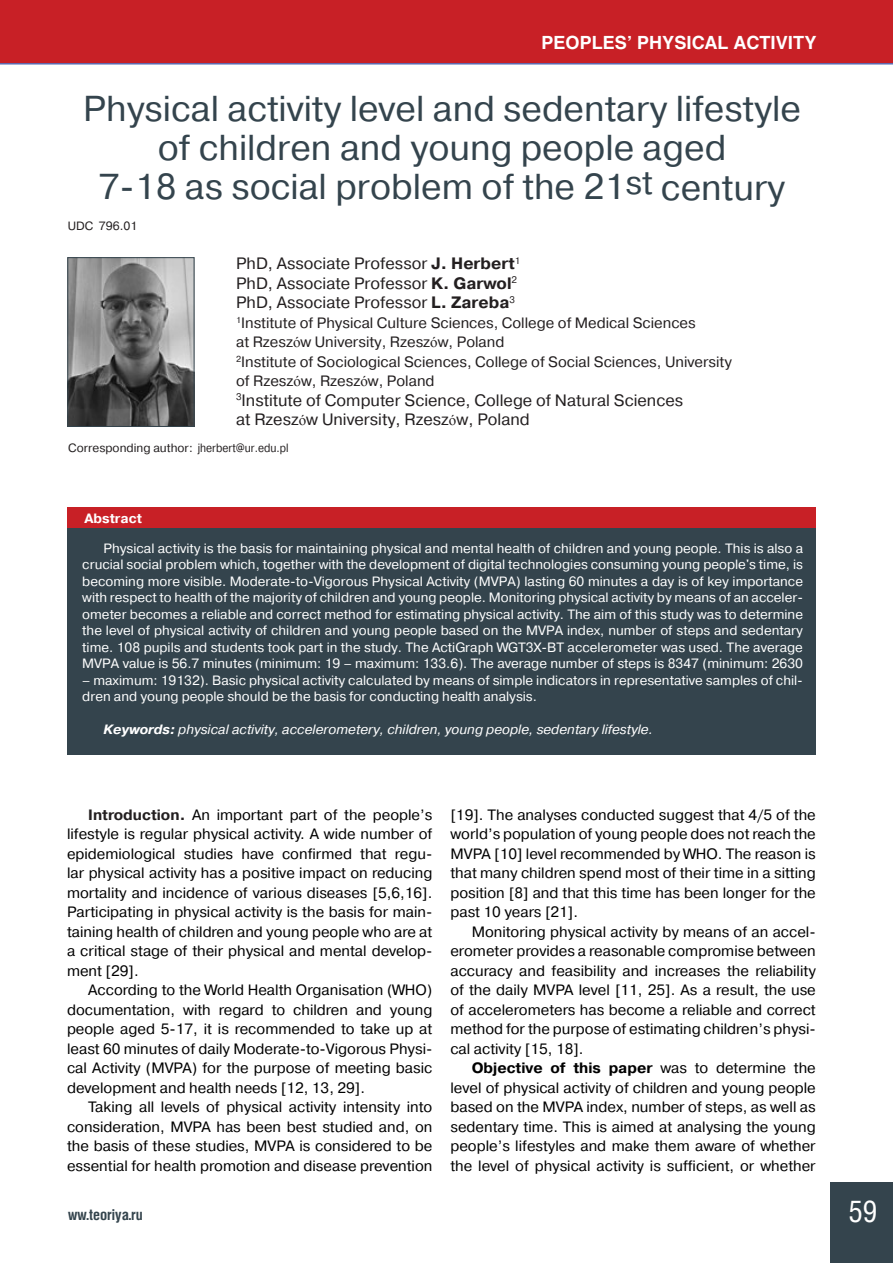
<style>
.page{position:relative;width:893px;height:1263px;background:#fff}
.page>*{position:absolute;margin:0;border:0;box-sizing:border-box;transform-origin:0 0}
.ЗАГОЛОВОК{font:36px/39px "Pragmatica C";color:#34444d;text-align:center}
.t1{font:30px "Helios Cond C";color:#fff}
.t2{font:700 18px "Helios C";color:#fff}
.АВТОР{font:16.5px "Pragmatica C";color:#231f20}
.ИНСТИТУТ{font:16.5px "Pragmatica C";color:#231f20}
.t3{font:15px/19.5px "Pragmatica C";color:#000;text-align:justify}
.ИНСТИТУТ-2{font:15px "Pragmatica C";color:#231f20}
.t4{font:700 15px "Helios Cond C";color:#34444d}
.АННОТАЦИЯ{font:13.5px/16.5px "Pragmatica C";color:#fff;text-align:justify}
.АННОТАЦИЯ-2{font:italic 13.5px "Pragmatica C";color:#fff}
.t5{font:700 13.5px "Pragmatica C";color:#fff}
.АДРЕС{font:12px "Pragmatica C";color:#231f20}
.s1{font-weight:700}
.s2{font-family:"Times New Roman"}
.s3{font-family:"Times New Roman";font-size:15px}
.s4{font-weight:700;color:#231f20}
</style>
<div class="page">
<div style="left:0;top:0;width:893px;height:64px;background:#c82026"></div>
<hr style="left:0;top:63px;width:893px;height:2px;background:#5d6cb3">
<div style="left:831px;top:1182px;width:62px;height:81px;background:#34444d"></div>
<div style="left:67px;top:507px;width:749px;height:21px;background:#c82026"></div>
<img style="left:69px;top:259px;width:123px;height:166px">
<div style="left:67px;top:257px;width:127px;height:170px;border:1px solid #34444d"></div>
<div style="left:67px;top:528px;width:749px;height:227px;background:#34444d"></div>
<p class="t2" style="left:542px;top:33px;width:276px">PEOPLES’ PHYSICAL ACTIVITY</p>
<p class="ЗАГОЛОВОК" style="left:83px;top:90px;width:719px">Physical activity level and sedentary lifestyle of children and young people aged</p>
<p class="ЗАГОЛОВОК" style="left:99px;top:168px;width:688px">7-18 as social problem of the 21<sup>st</sup> century</p>
<p class="АДРЕС" style="left:68px;top:220px;width:71px">UDC 796.01</p>
<p class="АВТОР" style="left:236px;top:254px;width:286px">PhD, Associate Professor <span class="s1">J. Herbert</span><sup>1</sup></p>
<p class="АВТОР" style="left:236px;top:274px;width:283px">PhD, Associate Professor <span class="s1">K. Garwol</span><sup>2</sup></p>
<p class="АВТОР" style="left:236px;top:293px;width:280px">PhD, Associate Professor <span class="s1">L. Zareba</span><sup>3</sup></p>
<p class="ИНСТИТУТ-2" style="left:236px;top:314px;width:461px"><sup>1</sup>Institute of Physical Culture Sciences, College of Medical Sciences</p>
<p class="ИНСТИТУТ-2" style="left:236px;top:334px;width:270px">at Rzesz<span class="s2">ó</span>w University, Rzesz<span class="s2">ó</span>w, Poland</p>
<p class="ИНСТИТУТ-2" style="left:236px;top:353px;width:497px"><sup>2</sup>Institute of Sociological Sciences, College of Social Sciences, University</p>
<p class="ИНСТИТУТ-2" style="left:236px;top:373px;width:200px">of Rzesz<span class="s2">ó</span>w, Rzesz<span class="s2">ó</span>w, Poland</p>
<p class="ИНСТИТУТ" style="left:236px;top:391px;width:449px"><sup>3</sup>Institute of Computer Science, College of Natural Sciences</p>
<p class="ИНСТИТУТ" style="left:236px;top:410px;width:295px">at Rzesz<span class="s3">ó</span>w University, Rzesz<span class="s3">ó</span>w, Poland</p>
<p class="АДРЕС" style="left:68px;top:441px;width:222px">Corresponding author: jherbert@ur.edu.pl</p>
<p class="t5" style="left:84px;top:511px;width:59px">Abstract</p>
<p class="АННОТАЦИЯ" style="left:82px;top:540px;width:722px;text-indent:21px">Physical activity is the basis for maintaining physical and mental health of children and young people. This is also a crucial social problem which, together with the development of digital technologies consuming young people's time, is becoming more visible. Moderate-to-Vigorous Physical Activity (MVPA) lasting 60 minutes a day is of key importance with respect to health of the majority of children and young people. Monitoring physical activity by means of an acceler&shy;ometer becomes a reliable and correct method for estimating physical activity. The aim of this study was to determine the level of physical activity of children and young people based on the MVPA index, number of steps and sedentary time. 108 pupils and students took part in the study. The ActiGraph WGT3X-BT accelerometer was used. The average MVPA value is 56.7 minutes (minimum: 19 – maximum: 133.6). The average number of steps is 8347 (minimum: 2630</p>
<p class="АННОТАЦИЯ" style="left:82px;top:672px;width:722px">– maximum: 19132). Basic physical activity calculated by means of simple indicators in representative samples of chil&shy;dren and young people should be the basis for conducting health analysis.</p>
<p class="АННОТАЦИЯ-2" style="left:104px;top:722px;width:551px"><span class="s1">Keywords:</span> physical activity, accelerometery, children, young people, sedentary lifestyle.</p>
<p class="t3" style="left:67px;top:805px;width:367px;text-indent:21px"><span class="s4">Introduction.</span> An important part of the people’s lifestyle is regular physical activity. A wide number of epidemiological studies have confirmed that regu&shy;lar physical activity has a positive impact on reducing mortality and incidence of various diseases [5,6,16].<br>Participating in physical activity is the basis for main&shy;taining health of children and young people who are at a critical stage of their physical and mental develop&shy;ment [29].</p>
<p class="t3" style="left:67px;top:980px;width:367px;text-indent:21px">According to the World Health Organisation (WHO) documentation, with regard to children and young people aged 5-17, it is recommended to take up at least 60 minutes of daily Moderate-to-Vigorous Physi&shy;cal Activity (MVPA) for the purpose of meeting basic development and health needs [12, 13, 29].</p>
<p class="t3" style="left:67px;top:1097px;width:367px;text-indent:21px">Taking all levels of physical activity intensity into consideration, MVPA has been best studied and, on the basis of these studies, MVPA is considered to be essential for health promotion and disease prevention</p>
<p class="t3" style="left:450px;top:805px;width:367px">[19]. The analyses conducted suggest that 4/5 of the world’s population of young people does not reach the MVPA [10] level recommended by WHO. The reason is that many children spend most of their time in a sitting position [8] and that this time has been longer for the past 10 years [21].</p>
<p class="t3" style="left:450px;top:922px;width:367px;text-indent:21px">Monitoring physical activity by means of an accel&shy;erometer provides a reasonable compromise between accuracy and feasibility and increases the reliability of the daily MVPA level [11, 25]. As a result, the use of accelerometers has become a reliable and correct method for the purpose of estimating children’s physi&shy;cal activity [15, 18].</p>
<p class="t3" style="left:450px;top:1058px;width:367px;text-indent:21px"><span class="s1">Objective of this paper</span> was to determine the level of physical activity of children and young people based on the MVPA index, number of steps, as well as sedentary time. This is aimed at analysing the young people’s lifestyles and make them aware of whether the level of physical activity is sufficient, or whether</p>
<p class="t4" style="left:68px;top:1205px;width:76px">ww.teoriya.ru</p>
<h2 class="t1" style="left:848px;top:1194px;width:30px">59</h2>
</div>
